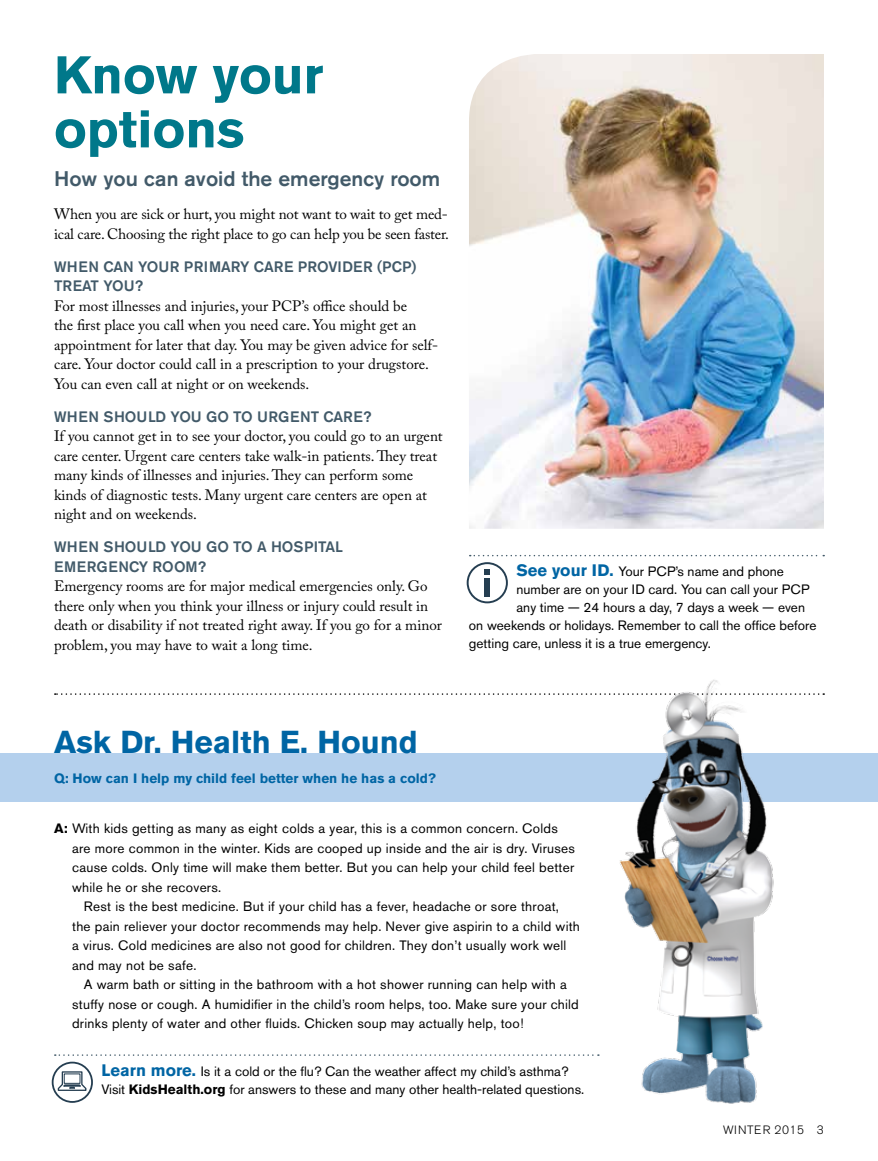
<style>
.page{position:relative;width:878px;height:1161px;background:#fff}
.page>*{position:absolute;margin:0;border:0;box-sizing:border-box;transform-origin:0 0}
.t1{font:700 52.5px/54px "Akzidenz Grotesk BE";color:#00788a}
.t2{font:700 31.5px "Akzidenz Grotesk BE";color:#0065a4}
.t3{font:500 21px "Akzidenz Grotesk BE";color:#425a69}
.t4{font:15px/19.5px "Adobe Caslon Pro";color:#000}
.t5{font:500 15px/19.5px "Akzidenz Grotesk BE";color:#425a69}
.t6{font:13.5px/19.5px "Akzidenz Grotesk BE";letter-spacing:.02em;color:#000}
.t7{font:13.5px/18px "Akzidenz Grotesk BE";color:#000}
.t8{font:700 13.5px "Akzidenz Grotesk BE";color:#0065a4}
.t9{font:300 12px "Akzidenz Grotesk BE";letter-spacing:.05em;color:#000}
.s1{font-weight:700;font-size:16.5px;color:#0065a4}
.s2{font-weight:700}
</style>
<div class="page">
<svg style="left:55px;top:693px;width:531px;height:2px"></svg>
<div style="left:0;top:753px;width:878px;height:49px;background:#b4d0ed"></div>
<img style="left:586px;top:679px;width:239px;height:425px">
<svg style="left:469px;top:555px;width:355px;height:1px"></svg>
<svg style="left:466px;top:562px;width:42px;height:41px"></svg>
<div style="left:484px;top:578px;width:6px;height:18px;background:#253e51"></div>
<img style="left:469px;top:54px;width:355px;height:475px">
<svg style="left:55px;top:1054px;width:544px;height:2px"></svg>
<svg style="left:52px;top:1062px;width:41px;height:41px"></svg>
<h1 class="t1" style="left:54px;top:48px;width:271px">Know your options</h1>
<h3 class="t3" style="left:54px;top:166px;width:388px">How you can avoid the emergency room</h3>
<p class="t4" style="left:54px;top:204px;width:396px">When you are sick or hurt, you might not want to wait to get med&shy;ical care. Choosing the right place to go can help you be seen faster.</p>
<p class="t5" style="left:54px;top:256px;width:364px">WHEN CAN YOUR PRIMARY CARE PROVIDER (PCP)<br>TREAT YOU?</p>
<p class="t4" style="left:54px;top:296px;width:386px">For most illnesses and injuries, your PCP’s office should be<br>the first place you call when you need care. You might get an appointment for later that day. You may be given advice for self&shy;care. Your doctor could call in a prescription to your drugstore.<br>You can even call at night or on weekends.</p>
<p class="t5" style="left:54px;top:406px;width:319px">WHEN SHOULD YOU GO TO URGENT CARE?</p>
<p class="t4" style="left:54px;top:426px;width:390px">If you cannot get in to see your doctor, you could go to an urgent care center. Urgent care centers take walk-in patients. They treat many kinds of illnesses and injuries. They can perform some kinds of diagnostic tests. Many urgent care centers are open at night and on weekends.</p>
<p class="t5" style="left:54px;top:537px;width:290px">WHEN SHOULD YOU GO TO A HOSPITAL<br>EMERGENCY ROOM?</p>
<p class="t4" style="left:54px;top:576px;width:389px">Emergency rooms are for major medical emergencies only. Go there only when you think your illness or injury could result in death or disability if not treated right away. If you go for a minor problem, you may have to wait a long time.</p>
<p class="t7" style="left:516px;top:562px;width:269px"><span class="s1">See your ID.</span> Your PCP’s name and phone</p>
<p class="t7" style="left:516px;top:580px;width:294px">number are on your ID card. You can call your PCP</p>
<p class="t7" style="left:516px;top:598px;width:290px">any time — 24 hours a day, 7 days a week — even</p>
<p class="t7" style="left:469px;top:616px;width:349px">on weekends or holidays. Remember to call the office before</p>
<p class="t7" style="left:469px;top:634px;width:243px">getting care, unless it is a true emergency.</p>
<h2 class="t2" style="left:54px;top:724px;width:365px">Ask Dr. Health E. Hound</h2>
<p class="t8" style="left:54px;top:771px;width:383px">Q: How can I help my child feel better when he has a cold?</p>
<p class="t6" style="left:72px;top:819px;width:504px;text-indent:-18px"><span class="s2">A:</span> With kids getting as many as eight colds a year, this is a common concern. Colds are more common in the winter. Kids are cooped up inside and the air is dry. Viruses cause colds. Only time will make them better. But you can help your child feel better while he or she recovers.</p>
<p class="t6" style="left:72px;top:897px;width:509px;text-indent:12px">Rest is the best medicine. But if your child has a fever, headache or sore throat, the pain reliever your doctor recommends may help. Never give aspirin to a child with a virus. Cold medicines are also not good for children. They don’t usually work well and may not be safe.</p>
<p class="t6" style="left:72px;top:975px;width:508px;text-indent:12px">A warm bath or sitting in the bathroom with a hot shower running can help with a stuffy nose or cough. A humidifier in the child’s room helps, too. Make sure your child drinks plenty of water and other fluids. Chicken soup may actually help, too!</p>
<p class="t7" style="left:102px;top:1062px;width:484px"><span class="s1">Learn more.</span> Is it a cold or the flu? Can the weather affect my child’s asthma?<br>Visit <span class="s2">KidsHealth.org</span> for answers to these and many other health-related questions.</p>
<p class="t9" style="left:723px;top:1123px;width:102px">WINTER 2015 3</p>
</div>
